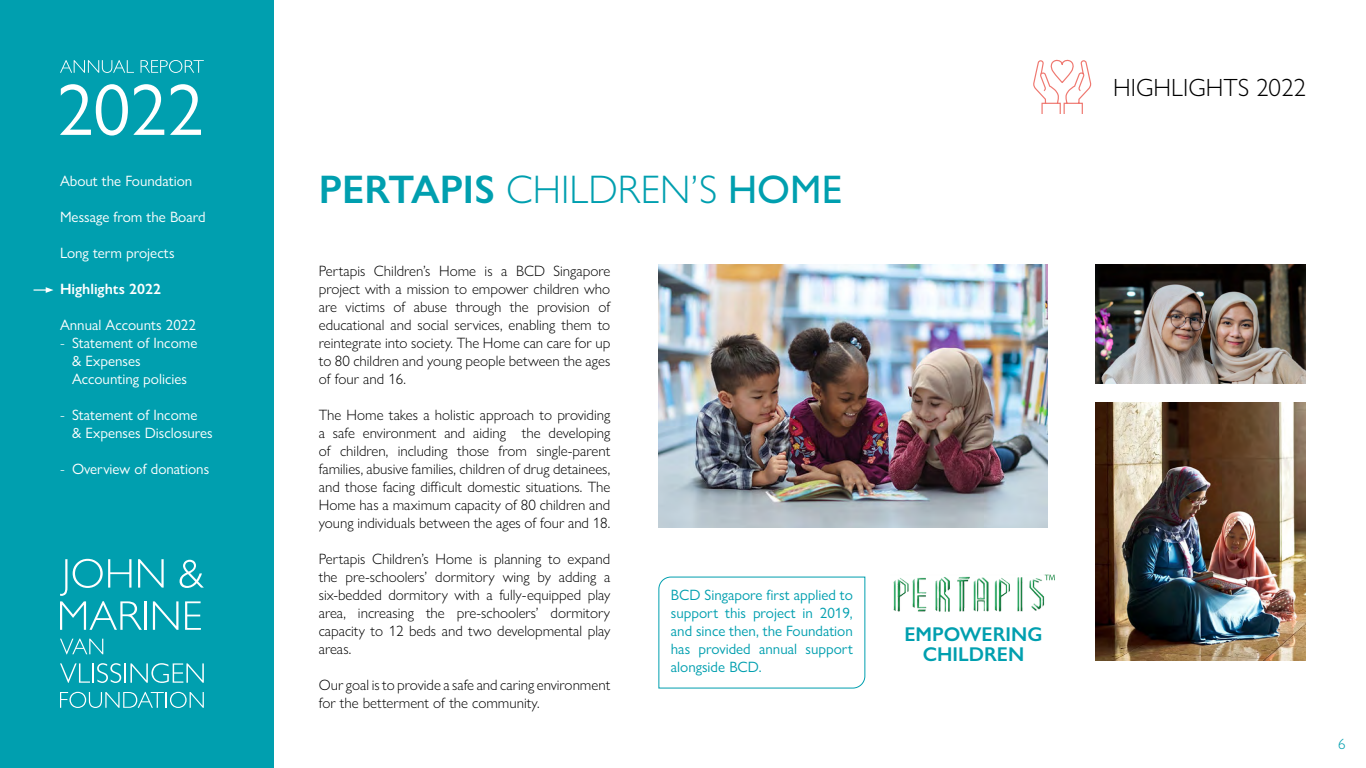
<style>
.page{position:relative;width:1366px;height:768px;background:#fff}
.page>*{position:absolute;margin:0;border:0;box-sizing:border-box;transform-origin:0 0}
.t1{font:300 40px "Gill Sans Nova";color:#009faf}
.t2{font:300 25px "Gill Sans Nova";color:#000}
.t3{font:600 20px/20px "Gill Sans Nova";color:#009faf;text-align:center}
.t4{font:300 15px/18px "Gill Sans Nova";color:#000;text-align:justify}
.t5{font:15px/18px "Gill Sans Nova";color:#fff}
.t6{font:15px/18px "Gill Sans Nova";color:#009faf;text-align:justify}
.t7{font:600 15px "Gill Sans Nova";color:#fff}
.t8{font:300 15px "Gill Sans Nova";color:#009faf}
.s1{font-weight:300}
.s2{font-weight:600}
.s3{font-weight:500}
</style>
<div class="page">
<div style="left:0;top:0;width:273px;height:768px;background:#009faf"></div>
<svg style="left:60px;top:639px;width:43px;height:15px"></svg>
<svg style="left:60px;top:663px;width:30px;height:20px"></svg>
<hr style="left:92px;top:663px;width:2px;height:20px;background:#fff">
<svg style="left:97px;top:663px;width:107px;height:20px"></svg>
<svg style="left:60px;top:692px;width:144px;height:16px"></svg>
<svg style="left:60px;top:559px;width:144px;height:71px"></svg>
<svg style="left:60px;top:60px;width:144px;height:13px"></svg>
<svg style="left:60px;top:84px;width:141px;height:52px"></svg>
<svg style="left:1033px;top:59px;width:59px;height:55px"></svg>
<svg style="left:34px;top:287px;width:20px;height:6px"></svg>
<img style="left:658px;top:264px;width:389px;height:264px">
<svg style="left:658px;top:576px;width:207px;height:113px"></svg>
<img style="left:1095px;top:264px;width:211px;height:120px">
<img style="left:893px;top:575px;width:162px;height:37px">
<img style="left:1095px;top:402px;width:211px;height:259px">
<p class="t5" style="left:60px;top:172px;width:134px">About the Foundation</p>
<p class="t5" style="left:60px;top:208px;width:147px">Message from the Board</p>
<p class="t5" style="left:60px;top:244px;width:116px">Long term projects</p>
<p class="t7" style="left:60px;top:280px;width:103px">Highlights 2022</p>
<p class="t5" style="left:60px;top:316px;width:137px">Annual Accounts 2022</p>
<p class="t5" style="left:72px;top:334px;width:127px;text-indent:-12px"><span class="s1">-</span> Statement of Income &amp; Expenses<br>Accounting policies</p>
<p class="t5" style="left:72px;top:406px;width:142px;text-indent:-12px"><span class="s1">-</span> Statement of Income<br>&amp; Expenses Disclosures</p>
<p class="t5" style="left:60px;top:460px;width:151px"><span class="s1">-</span> Overview of donations</p>
<h1 class="t1" style="left:319px;top:165px;width:525px"><span class="s2">PERTAPIS</span> CHILDREN’S <span class="s3">HOME</span></h1>
<p class="t4" style="left:319px;top:262px;width:293px">Pertapis Children’s Home is a BCD Singapore project with a mission to empower children who are victims of abuse through the provision of educational and social services, enabling them to reintegrate into society. The Home can care for up to 80 children and young people between the ages of four and 16.</p>
<p class="t4" style="left:319px;top:406px;width:293px">The Home takes a holistic approach to providing a safe environment and aiding the developing of children, including those from single-parent families, abusive families, children of drug detainees, and those facing difficult domestic situations. The Home has a maximum capacity of 80 children and young individuals between the ages of four and 18.</p>
<p class="t4" style="left:319px;top:550px;width:293px">Pertapis Children’s Home is planning to expand the pre-schoolers’ dormitory wing by adding a six-bedded dormitory with a fully-equipped play area, increasing the pre-schoolers’ dormitory capacity to 12 beds and two developmental play areas.</p>
<p class="t4" style="left:319px;top:676px;width:293px">Our goal is to provide a safe and caring environment for the betterment of the community.</p>
<p class="t6" style="left:671px;top:586px;width:184px">BCD Singapore first applied to support this project in 2019, and since then, the Foundation has provided annual support alongside BCD.</p>
<h3 class="t3" style="left:904px;top:624px;width:140px">EMPOWERING<br>CHILDREN</h3>
<h2 class="t2" style="left:1113px;top:72px;width:194px">HIGHLIGHTS 2022</h2>
<p class="t8" style="left:1338px;top:735px;width:9px">6</p>
</div>
